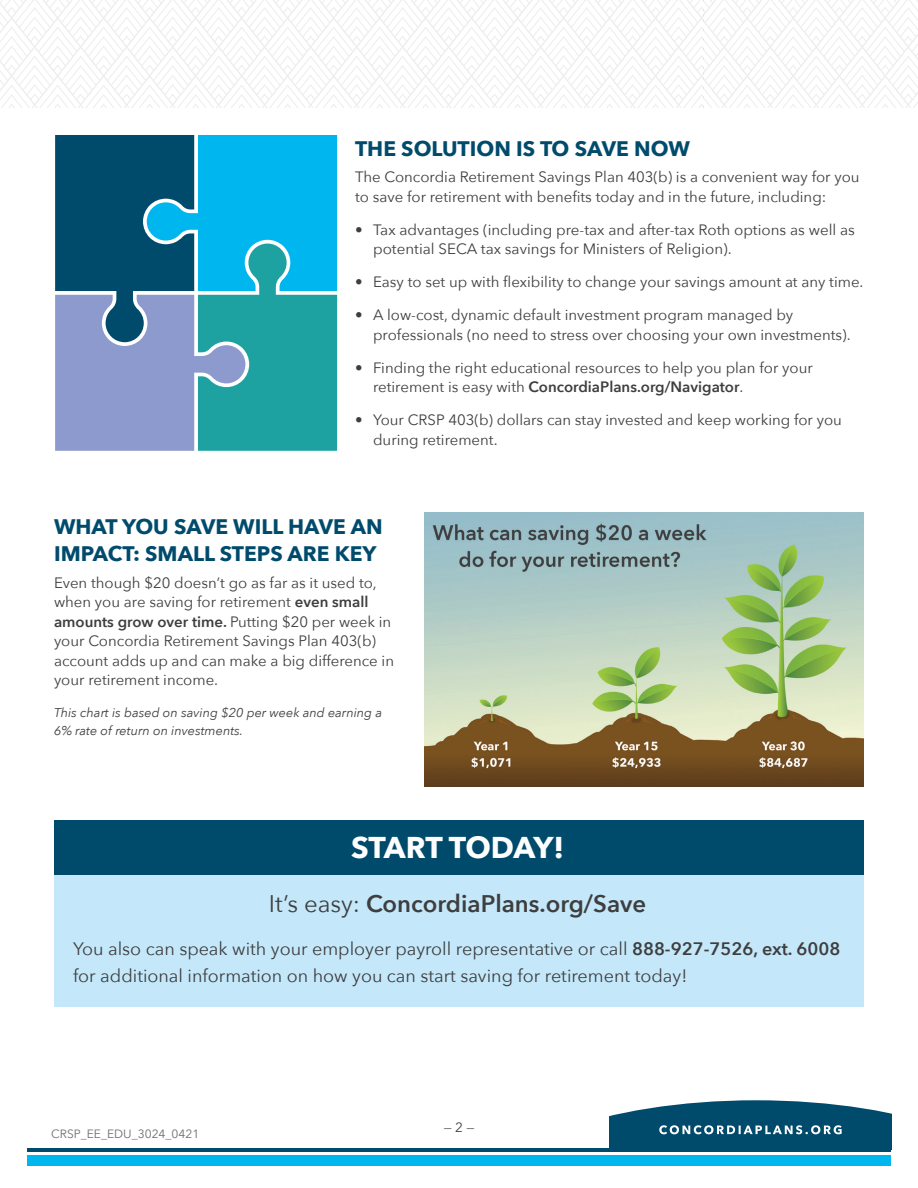
<style>
.page{position:relative;width:918px;height:1188px;background:#fff}
.page>*{position:absolute;margin:0;border:0;box-sizing:border-box;transform-origin:0 0}
.blue_heading{font:700 30px "Avenir Next";letter-spacing:-.02em;color:#fff}
.body{font:600 24px "Avenir Next";color:#3e3e3f}
.blue_heading-2{font:700 21px/27px "Avenir Next";color:#004b6c}
.body-2{font:18px/27px "Avenir Next";color:#3e3e3f}
.body-3{font:15px/19.5px "Avenir Next";color:#3e3e3f}
.t1{font:13.5px "Avenir Next";color:#3e3e3f}
.disclaimer{font:italic 12.75px/18px "Avenir Next";color:#3e3e3f}
.Form_Number{font:12px "Avenir Next";color:#6c6d70}
.s1{font-weight:600}
.s2{font-weight:400}
</style>
<div class="page">
<div style="left:27px;top:1155px;width:864px;height:11px;background:#00b6ef"></div>
<hr style="left:27px;top:1148px;width:864px;height:3px;background:#004b6c">
<svg style="left:0;top:0;width:918px;height:107px"></svg>
<svg style="left:610px;top:1100px;width:281px;height:48px;background:#266682"></svg>
<img style="left:424px;top:512px;width:440px;height:275px">
<div style="left:54px;top:836px;width:810px;height:170px;background:#c4e8fa"></div>
<div style="left:54px;top:820px;width:810px;height:54px;background:#004b6c"></div>
<svg style="left:55px;top:135px;width:282px;height:316px;background:#3494b5"></svg>
<p class="blue_heading-2" style="left:355px;top:135px;width:337px">THE SOLUTION IS TO SAVE NOW</p>
<p class="body-3" style="left:355px;top:167px;width:506px">The Concordia Retirement Savings Plan 403(b) is a convenient way for you to save for retirement with benefits today and in the future, including:</p>
<p class="body-3" style="left:373px;top:219px;width:483px;text-indent:-18px">• Tax advantages (including pre-tax and after-tax Roth options as well as potential SECA tax savings for Ministers of Religion).</p>
<p class="body-3" style="left:355px;top:272px;width:510px">• Easy to set up with flexibility to change your savings amount at any time.</p>
<p class="body-3" style="left:373px;top:305px;width:479px;text-indent:-18px">• A low-cost, dynamic default investment program managed by professionals (no need to stress over choosing your own investments).</p>
<p class="body-3" style="left:373px;top:357px;width:441px;text-indent:-18px">• Finding the right educational resources to help you plan for your retirement is easy with <span class="s1">ConcordiaPlans.org/Navigator</span>.</p>
<p class="body-3" style="left:373px;top:410px;width:470px;text-indent:-18px">• Your CRSP 403(b) dollars can stay invested and keep working for you during retirement.</p>
<p class="blue_heading-2" style="left:54px;top:513px;width:330px">WHAT YOU SAVE WILL HAVE AN<br>IMPACT: SMALL STEPS ARE KEY</p>
<p class="body-3" style="left:54px;top:572px;width:342px">Even though $20 doesn’t go as far as it used to, when you are saving for retirement <span class="s1">even small amounts grow over time.</span> Putting $20 per week in your Concordia Retirement Savings Plan 403(b) account adds up and can make a big difference in your retirement income.</p>
<p class="disclaimer" style="left:54px;top:703px;width:330px">This chart is based on saving $20 per week and earning a<br>6% rate of return on investments.</p>
<p class="blue_heading" style="left:351px;top:822px;width:215px">START TODAY!</p>
<p class="body" style="left:269px;top:883px;width:379px"><span class="s2">It’s easy:</span> ConcordiaPlans.org/Save</p>
<p class="body-2" style="left:73px;top:934px;width:769px">You also can speak with your employer payroll representative or call <span class="s1">888-927-7526, ext. 6008 </span>for additional information on how you can start saving for retirement today!</p>
<p class="Form_Number" style="left:51px;top:1124px;width:150px">CRSP_EE_EDU_3024_0421</p>
<p class="t1" style="left:444px;top:1116px;width:32px">— 2 —</p>
</div>
